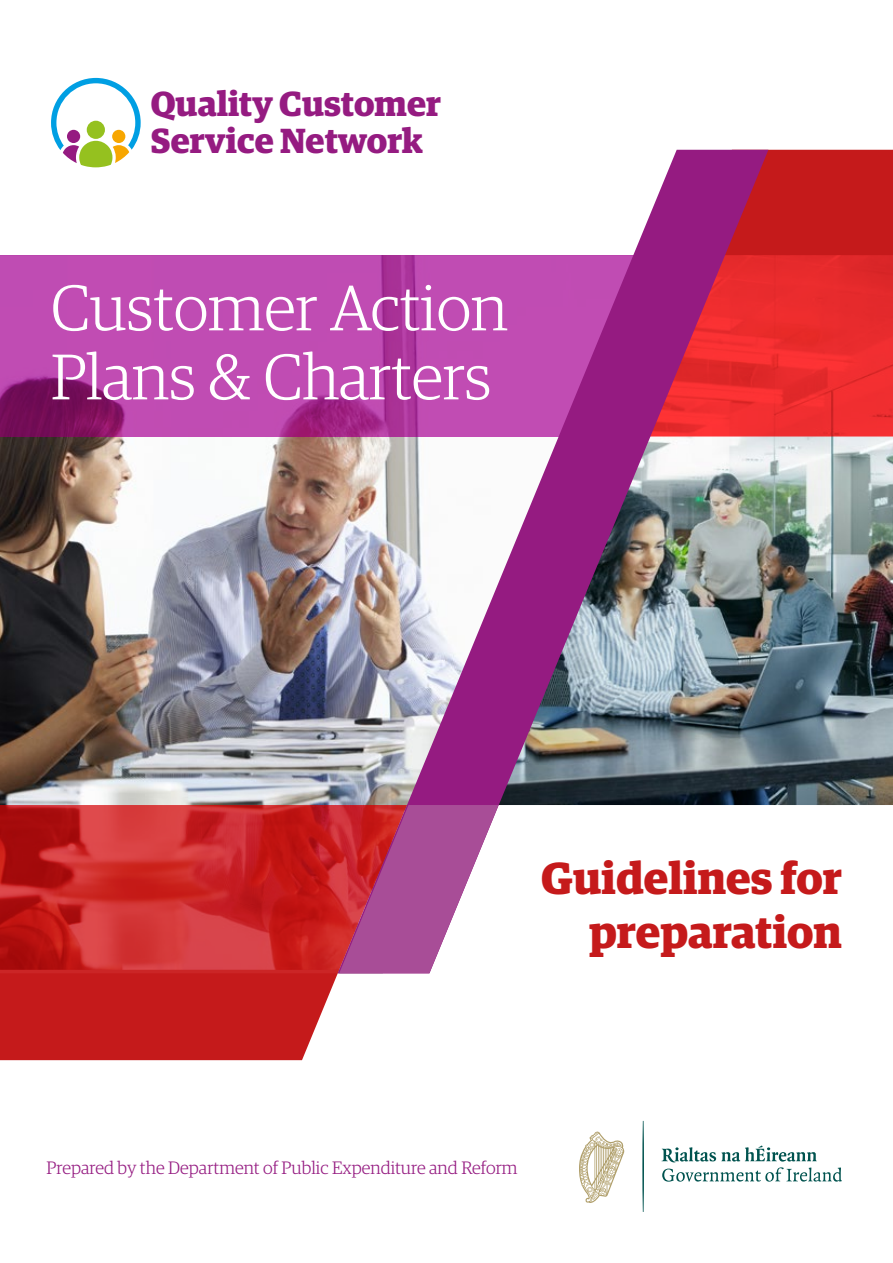
<style>
.page{position:relative;width:893px;height:1263px;background:#fff}
.page>*{position:absolute;margin:0;border:0;box-sizing:border-box;transform-origin:0 0}
.t1{font:300 64.5px/69px "Guardian Egyp";color:#fff}
.t2{font:700 45px/54px "Guardian Egyp";color:#c51a1b;text-align:right}
.t3{font:700 34.95px/37.2px "Guardian Egyp";color:#951b81}
.t4{font:300 18px "Guardian Egyp";color:#951b81}
</style>
<div class="page">
<img style="left:768px;top:436px;width:125px;height:369px">
<svg style="left:768px;top:150px;width:125px;height:286px;background:#dc2526"></svg>
<svg style="left:0;top:973px;width:407px;height:87px;fill:#c51a1b"></svg>
<img style="left:0;top:255px;width:338px;height:715px">
<img style="left:338px;top:150px;width:430px;height:823px">
<svg style="left:339px;top:805px;width:160px;height:168px"></svg>
<svg style="left:51px;top:78px;width:90px;height:89px"></svg>
<div style="left:87px;top:121px;width:18px;height:18px;background:#95c11f;border-radius:50%"></div>
<div style="left:112px;top:130px;width:13px;height:13px;background:#f7a600;border-radius:50%"></div>
<div style="left:67px;top:130px;width:13px;height:13px;background:#951b81;border-radius:50%"></div>
<svg style="left:662px;top:1145px;width:180px;height:37px"></svg>
<svg style="left:642px;top:1121px;width:2px;height:91px"></svg>
<svg style="left:579px;top:1131px;width:45px;height:72px"></svg>
<h3 class="t3" style="left:151px;top:82px;width:292px">Quality Customer<br>Service Network</h3>
<h1 class="t1" style="left:51px;top:270px;width:458px">Customer Action<br>Plans &amp; Charters</h1>
<h2 class="t2" style="left:541px;top:847px;width:302px">Guidelines for preparation</h2>
<p class="t4" style="left:47px;top:1155px;width:473px">Prepared by the Department of Public Expenditure and Reform</p>
</div>
